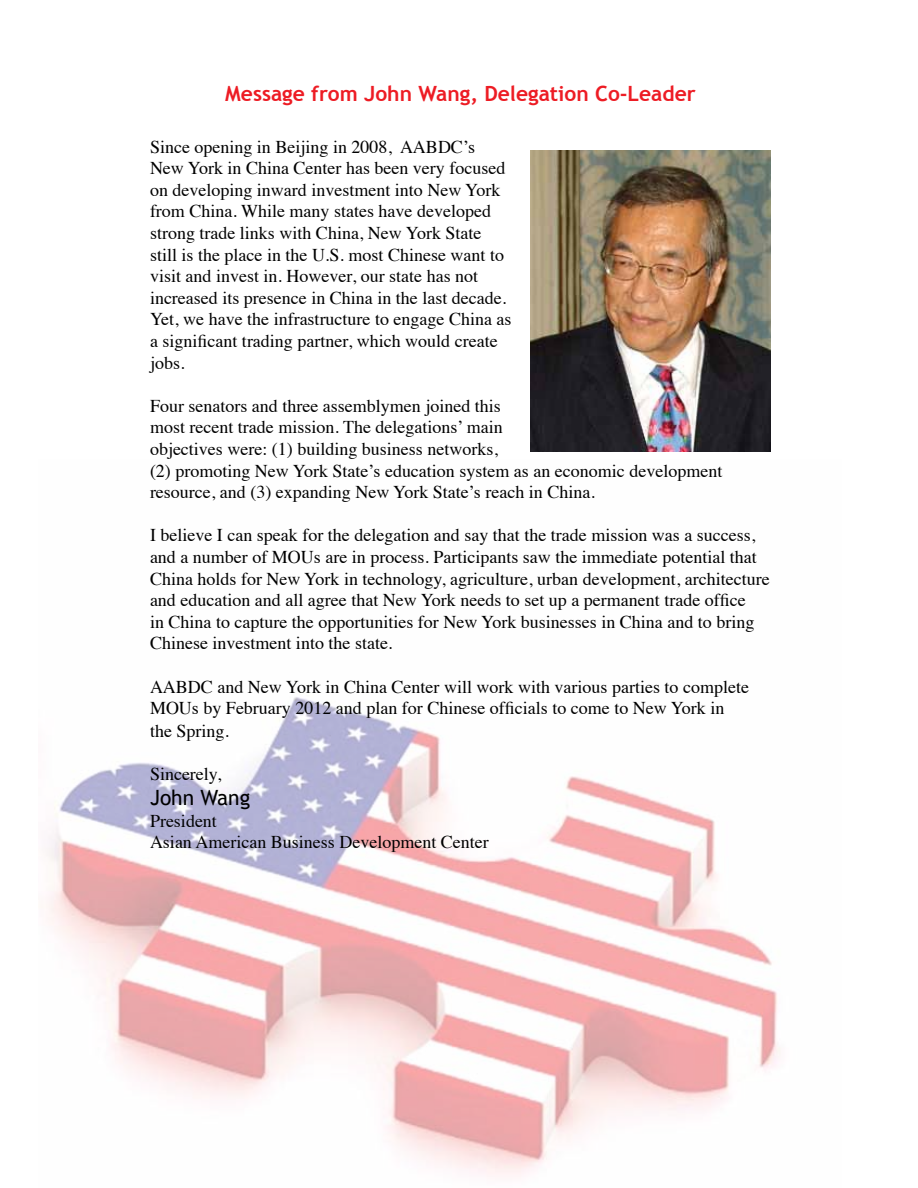
<style>
.page{position:relative;width:918px;height:1188px;background:#fff}
.page>*{position:absolute;margin:0;border:0;box-sizing:border-box;transform-origin:0 0}
.t1{font:700 21px "Trebuchet MS";color:#ed1c24}
.t2{font:21px "Trebuchet MS";color:#000}
.t3{font:18px/21.6px "Times";color:#000}
</style>
<div class="page">
<img style="left:46px;top:697px;width:734px;height:478px">
<img style="left:530px;top:150px;width:241px;height:301px">
<p class="t1" style="left:225px;top:80px;width:472px">Message from John Wang, Delegation Co-Leader</p>
<p class="t3" style="left:150px;top:134px;width:363px">Since opening in Beijing in 2008, AABDC’s New York in China Center has been very focused on developing inward investment into New York from China. While many states have developed strong trade links with China, New York State still is the place in the U.S. most Chinese want to visit and invest in. However, our state has not increased its presence in China in the last decade.<br>Yet, we have the infrastructure to engage China as a significant trading partner, which would create jobs.</p>
<p class="t3" style="left:150px;top:393px;width:574px">Four senators and three assemblymen joined this<br>most recent trade mission. The delegations’ main<br>objectives were: (1) building business networks,<br>(2) promoting New York State’s education system as an economic development resource, and (3) expanding New York State’s reach in China.</p>
<p class="t3" style="left:150px;top:523px;width:621px">I believe I can speak for the delegation and say that the trade mission was a success, and a number of MOUs are in process. Participants saw the immediate potential that China holds for New York in technology, agriculture, urban development, architecture and education and all agree that New York needs to set up a permanent trade office<br>in China to capture the opportunities for New York businesses in China and to bring Chinese investment into the state.</p>
<p class="t3" style="left:150px;top:674px;width:601px;line-height:22px">AABDC and New York in China Center will work with various parties to complete<br>MOUs by February 2012 and plan for Chinese officials to come to New York in the Spring.</p>
<p class="t3" style="left:150px;top:761px;width:73px">Sincerely,</p>
<p class="t2" style="left:150px;top:785px;width:102px">John Wang</p>
<p class="t3" style="left:150px;top:808px;width:340px">President<br>Asian American Business Development Center</p>
</div>
